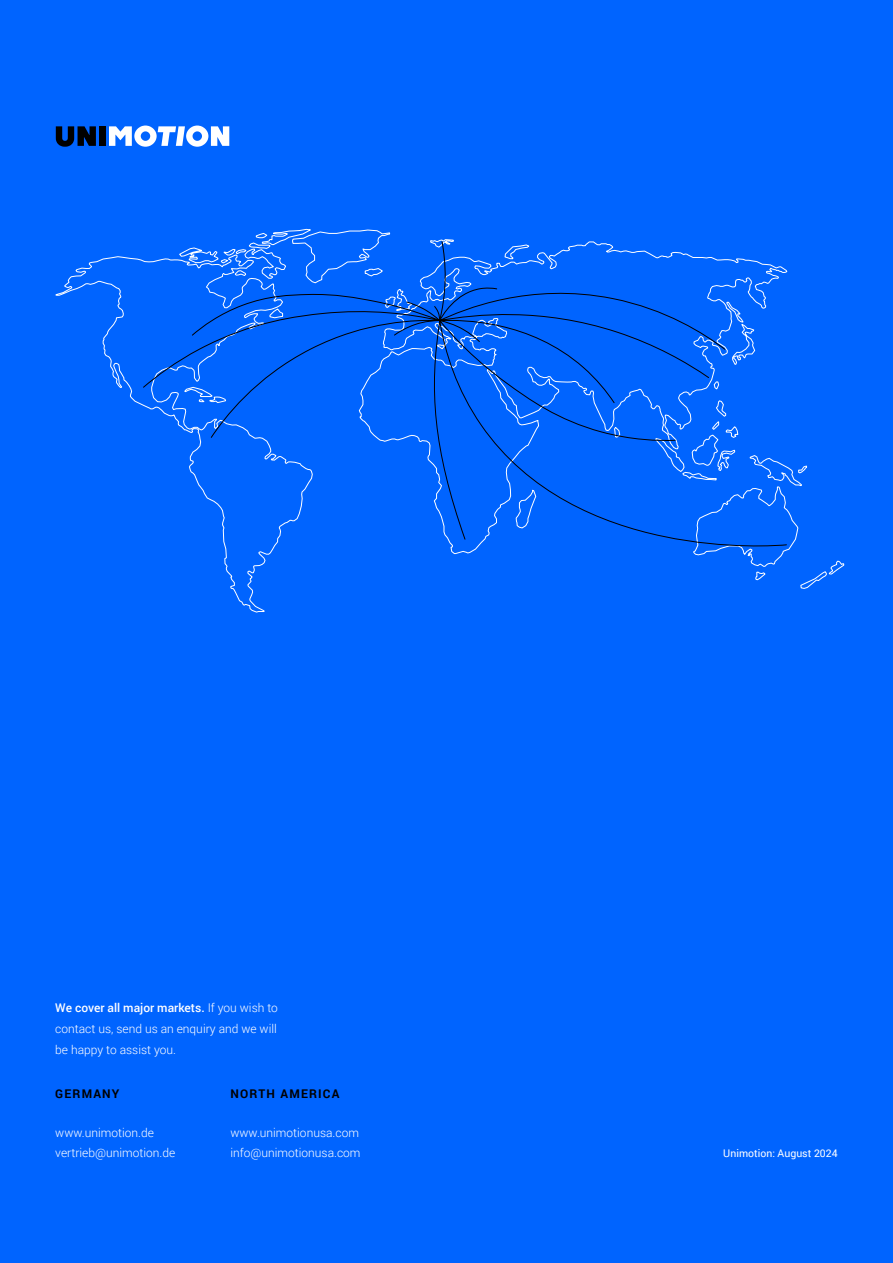
<style>
.page{position:relative;width:893px;height:1263px;background:#0064ff}
.page>*{position:absolute;margin:0;border:0;box-sizing:border-box;transform-origin:0 0}
.t1{font:300 12px/19.5px "Roboto";color:#fff}
.t2{font:700 12px "Roboto";letter-spacing:.1em;color:#000}
.t3{font:10.5px "Roboto";color:#fff}
.s1{font-weight:500}
</style>
<div class="page">
<svg style="left:56px;top:126px;width:40px;height:21px"></svg>
<div style="left:99px;top:126px;width:7px;height:20px;background:#000"></div>
<svg style="left:109px;top:126px;width:120px;height:21px"></svg>
<svg style="left:55px;top:228px;width:789px;height:385px"></svg>
<svg style="left:142px;top:282px;width:645px;height:280px"></svg>
<svg style="left:429px;top:241px;width:37px;height:299px"></svg>
<p class="t1" style="left:55px;top:997px;width:224px;line-height:21px;text-align:justify"><span class="s1">We cover all major markets.</span> If you wish to contact us, send us an enquiry and we will be happy to assist you.</p>
<p class="t2" style="left:55px;top:1085px;width:66px">GERMANY</p>
<p class="t1" style="left:55px;top:1123px;width:122px">www.unimotion.de vertrieb@unimotion.de</p>
<p class="t2" style="left:230px;top:1085px;width:111px">NORTH AMERICA</p>
<p class="t1" style="left:230px;top:1123px;width:132px">www.unimotionusa.com info@unimotionusa.com</p>
<p class="t3" style="left:723px;top:1145px;width:116px">Unimotion: August 2024</p>
</div>
